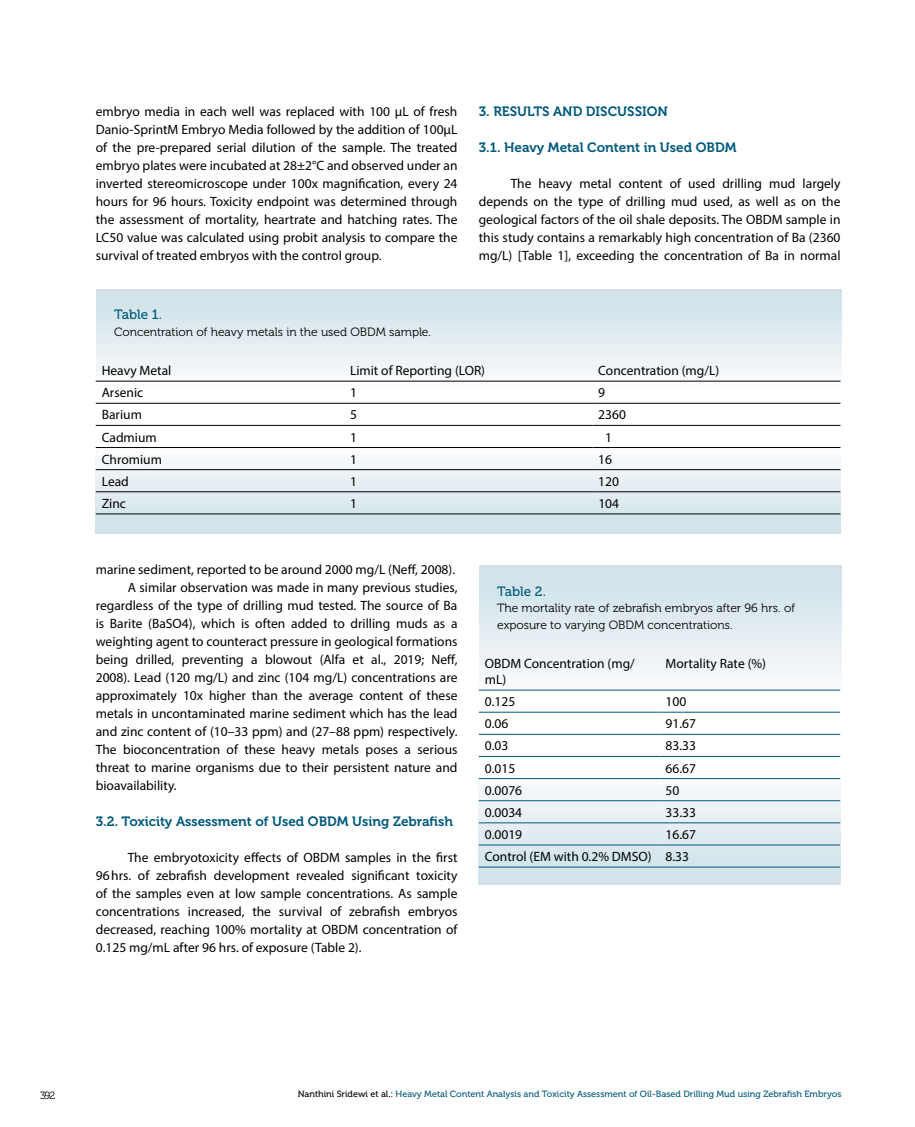
<style>
.page{position:relative;width:915px;height:1127px;background:#fff}
.page>*{position:absolute;margin:0;border:0;box-sizing:border-box;transform-origin:0 0}
.t1{font:13.5px/18px "Myriad Pro";color:#000;text-align:justify}
.t2{font:13.5px "Museo 700";color:#00597c}
.t3{font:13.5px "Museo 500";letter-spacing:-.005em;color:#00597c}
.t4{font:12px/16.5px "Museo 300";color:#000}
.t5{font:10.5px "Museo 300";color:#000}
.t6{font:9px "Museo 500";color:#00597c}
.s1{color:#000}
</style>
<div class="page">
<div style="left:96px;top:445px;width:743px;height:88px;background:linear-gradient(to bottom,#fffeff,#c6d9df)"></div>
<svg style="left:478px;top:778px;width:362px;height:106px"></svg>
<div style="left:97px;top:289px;width:743px;height:100px;background:linear-gradient(to bottom,#cce0e7,#fbfbfd)"></div>
<div style="left:479px;top:566px;width:362px;height:130px;background:linear-gradient(to bottom,#d0e3e9,#f3f6f9)"></div>
<hr style="left:96px;top:381px;width:248px;height:1px;background:#000">
<hr style="left:344px;top:381px;width:248px;height:1px;background:#000">
<hr style="left:592px;top:381px;width:248px;height:1px;background:#000">
<hr style="left:96px;top:403px;width:248px;height:1px;background:#000">
<hr style="left:344px;top:403px;width:248px;height:1px;background:#000">
<hr style="left:592px;top:403px;width:248px;height:1px;background:#000">
<hr style="left:96px;top:425px;width:248px;height:1px;background:#000">
<hr style="left:344px;top:425px;width:248px;height:1px;background:#000">
<hr style="left:592px;top:425px;width:248px;height:1px;background:#000">
<hr style="left:96px;top:447px;width:248px;height:1px;background:#000">
<hr style="left:344px;top:447px;width:248px;height:1px;background:#000">
<hr style="left:592px;top:447px;width:248px;height:1px;background:#000">
<hr style="left:96px;top:469px;width:248px;height:1px;background:#000">
<hr style="left:344px;top:469px;width:248px;height:1px;background:#000">
<hr style="left:592px;top:469px;width:248px;height:1px;background:#000">
<hr style="left:96px;top:491px;width:248px;height:1px;background:#000">
<hr style="left:344px;top:491px;width:248px;height:1px;background:#000">
<hr style="left:592px;top:491px;width:248px;height:1px;background:#000">
<hr style="left:96px;top:514px;width:248px;height:1px;background:#000">
<hr style="left:344px;top:514px;width:248px;height:1px;background:#000">
<hr style="left:592px;top:514px;width:248px;height:1px;background:#000">
<hr style="left:478px;top:690px;width:181px;height:1px;background:#00597c">
<hr style="left:659px;top:690px;width:180px;height:1px;background:#00597c">
<hr style="left:478px;top:712px;width:181px;height:1px;background:#00597c">
<hr style="left:659px;top:712px;width:180px;height:1px;background:#00597c">
<hr style="left:478px;top:734px;width:181px;height:1px;background:#00597c">
<hr style="left:659px;top:734px;width:180px;height:1px;background:#00597c">
<hr style="left:478px;top:756px;width:181px;height:1px;background:#00597c">
<hr style="left:659px;top:756px;width:180px;height:1px;background:#00597c">
<hr style="left:478px;top:778px;width:181px;height:1px;background:#00597c">
<hr style="left:659px;top:778px;width:180px;height:1px;background:#00597c">
<hr style="left:478px;top:800px;width:181px;height:1px;background:#00597c">
<hr style="left:659px;top:800px;width:180px;height:1px;background:#00597c">
<hr style="left:478px;top:822px;width:181px;height:1px;background:#00597c">
<hr style="left:659px;top:822px;width:180px;height:1px;background:#00597c">
<hr style="left:478px;top:845px;width:181px;height:1px;background:#00597c">
<hr style="left:659px;top:845px;width:180px;height:1px;background:#00597c">
<hr style="left:478px;top:867px;width:181px;height:1px;background:#00597c">
<hr style="left:659px;top:867px;width:180px;height:1px;background:#00597c">
<p class="t1" style="left:96px;top:103px;width:363px">embryo media in each well was replaced with 100 µL of fresh Danio-SprintM Embryo Media followed by the addition of 100µL of the pre-prepared serial dilution of the sample. The treated embryo plates were incubated at 28±2°C and observed under an inverted stereomicroscope under 100x magnification, every 24 hours for 96 hours. Toxicity endpoint was determined through the assessment of mortality, heartrate and hatching rates. The LC50 value was calculated using probit analysis to compare the survival of treated embryos with the control group.</p>
<p class="t2" style="left:478px;top:104px;width:190px">3. RESULTS AND DISCUSSION</p>
<p class="t2" style="left:478px;top:140px;width:259px">3.1. Heavy Metal Content in Used OBDM</p>
<p class="t1" style="left:478px;top:175px;width:363px;text-indent:32px">The heavy metal content of used drilling mud largely depends on the type of drilling mud used, as well as on the geological factors of the oil shale deposits. The OBDM sample in this study contains a remarkably high concentration of Ba (2360 mg/L) [Table 1], exceeding the concentration of Ba in normal</p>
<p class="t3" style="left:114px;top:307px;width:49px">Table 1.</p>
<p class="t4" style="left:114px;top:324px;width:318px">Concentration of heavy metals in the used OBDM sample.</p>
<p class="t1" style="left:102px;top:361px;width:71px">Heavy Metal</p>
<p class="t1" style="left:350px;top:361px;width:137px">Limit of Reporting (LOR)</p>
<p class="t1" style="left:598px;top:361px;width:122px">Concentration (mg/L)</p>
<p class="t1" style="left:102px;top:383px;width:43px">Arsenic</p>
<p class="t1" style="left:350px;top:383px;width:8px">1</p>
<p class="t1" style="left:598px;top:383px;width:8px">9</p>
<p class="t1" style="left:102px;top:406px;width:42px">Barium</p>
<p class="t1" style="left:350px;top:406px;width:8px">5</p>
<p class="t1" style="left:598px;top:406px;width:29px">2360</p>
<p class="t1" style="left:102px;top:428px;width:56px">Cadmium</p>
<p class="t1" style="left:350px;top:428px;width:8px">1</p>
<p class="t1" style="left:598px;top:428px;width:15px">˂1</p>
<p class="t1" style="left:102px;top:450px;width:62px">Chromium</p>
<p class="t1" style="left:350px;top:450px;width:8px">1</p>
<p class="t1" style="left:598px;top:450px;width:15px">16</p>
<p class="t1" style="left:102px;top:472px;width:29px">Lead</p>
<p class="t1" style="left:350px;top:472px;width:8px">1</p>
<p class="t1" style="left:598px;top:472px;width:22px">120</p>
<p class="t1" style="left:102px;top:494px;width:26px">Zinc</p>
<p class="t1" style="left:350px;top:494px;width:8px">1</p>
<p class="t1" style="left:598px;top:494px;width:22px">104</p>
<p class="t1" style="left:96px;top:560px;width:361px">marine sediment, reported to be around 2000 mg/L (Neff, 2008).</p>
<p class="t1" style="left:128px;top:578px;width:331px">A similar observation was made in many previous studies,</p>
<p class="t1" style="left:96px;top:596px;width:363px">regardless of the type of drilling mud tested. The source of Ba</p>
<p class="t1" style="left:96px;top:614px;width:363px">is Barite (BaSO4), which is often added to drilling muds as a</p>
<p class="t1" style="left:96px;top:632px;width:363px">weighting agent to counteract pressure in geological formations</p>
<p class="t1" style="left:96px;top:650px;width:363px">being drilled, preventing a blowout (Alfa et al., 2019; Neff,</p>
<p class="t1" style="left:96px;top:668px;width:363px">2008). Lead (120 mg/L) and zinc (104 mg/L) concentrations are</p>
<p class="t1" style="left:96px;top:686px;width:363px">approximately 10x higher than the average content of these</p>
<p class="t1" style="left:96px;top:704px;width:363px">metals in uncontaminated marine sediment which has the lead</p>
<p class="t1" style="left:96px;top:722px;width:363px">and zinc content of (10–33 ppm) and (27–88 ppm) respectively.</p>
<p class="t1" style="left:96px;top:740px;width:363px">The bioconcentration of these heavy metals poses a serious</p>
<p class="t1" style="left:96px;top:758px;width:363px">threat to marine organisms due to their persistent nature and</p>
<p class="t1" style="left:96px;top:776px;width:82px">bioavailability.</p>
<p class="t2" style="left:96px;top:813px;width:359px">3.2. Toxicity Assessment of Used OBDM Using Zebrafish</p>
<p class="t1" style="left:96px;top:848px;width:363px;text-indent:32px">The embryotoxicity effects of OBDM samples in the first 96hrs. of zebrafish development revealed significant toxicity of the samples even at low sample concentrations. As sample concentrations increased, the survival of zebrafish embryos decreased, reaching 100% mortality at OBDM concentration of 0.125 mg/mL after 96 hrs. of exposure (Table 2).</p>
<p class="t3" style="left:497px;top:584px;width:50px">Table 2.</p>
<p class="t4" style="left:497px;top:600px;width:299px">The mortality rate of zebrafish embryos after 96 hrs. of exposure to varying OBDM concentrations.</p>
<p class="t1" style="left:484px;top:655px;width:152px;line-height:16.2px">OBDM Concentration (mg/ mL)</p>
<p class="t1" style="left:665px;top:654px;width:102px">Mortality Rate (%)</p>
<p class="t1" style="left:484px;top:692px;width:32px">0.125</p>
<p class="t1" style="left:665px;top:692px;width:22px">100</p>
<p class="t1" style="left:484px;top:714px;width:25px">0.06</p>
<p class="t1" style="left:665px;top:714px;width:32px">91.67</p>
<p class="t1" style="left:484px;top:737px;width:25px">0.03</p>
<p class="t1" style="left:665px;top:737px;width:32px">83.33</p>
<p class="t1" style="left:484px;top:759px;width:32px">0.015</p>
<p class="t1" style="left:665px;top:759px;width:32px">66.67</p>
<p class="t1" style="left:484px;top:781px;width:39px">0.0076</p>
<p class="t1" style="left:665px;top:781px;width:15px">50</p>
<p class="t1" style="left:484px;top:803px;width:39px">0.0034</p>
<p class="t1" style="left:665px;top:803px;width:32px">33.33</p>
<p class="t1" style="left:484px;top:825px;width:39px">0.0019</p>
<p class="t1" style="left:484px;top:823px;width:213px;line-height:22.2px;text-indent:181px">16.67<br>Control (EM with 0.2% DMSO) 8.33</p>
<p class="t5" style="left:40px;top:1090px;width:17px">392</p>
<p class="t6" style="left:297px;top:1089px;width:545px"><span class="s1">Nanthini Sridewi et al.:</span> Heavy Metal Content Analysis and Toxicity Assessment of Oil-Based Drilling Mud using Zebrafish Embryos</p>
</div>
